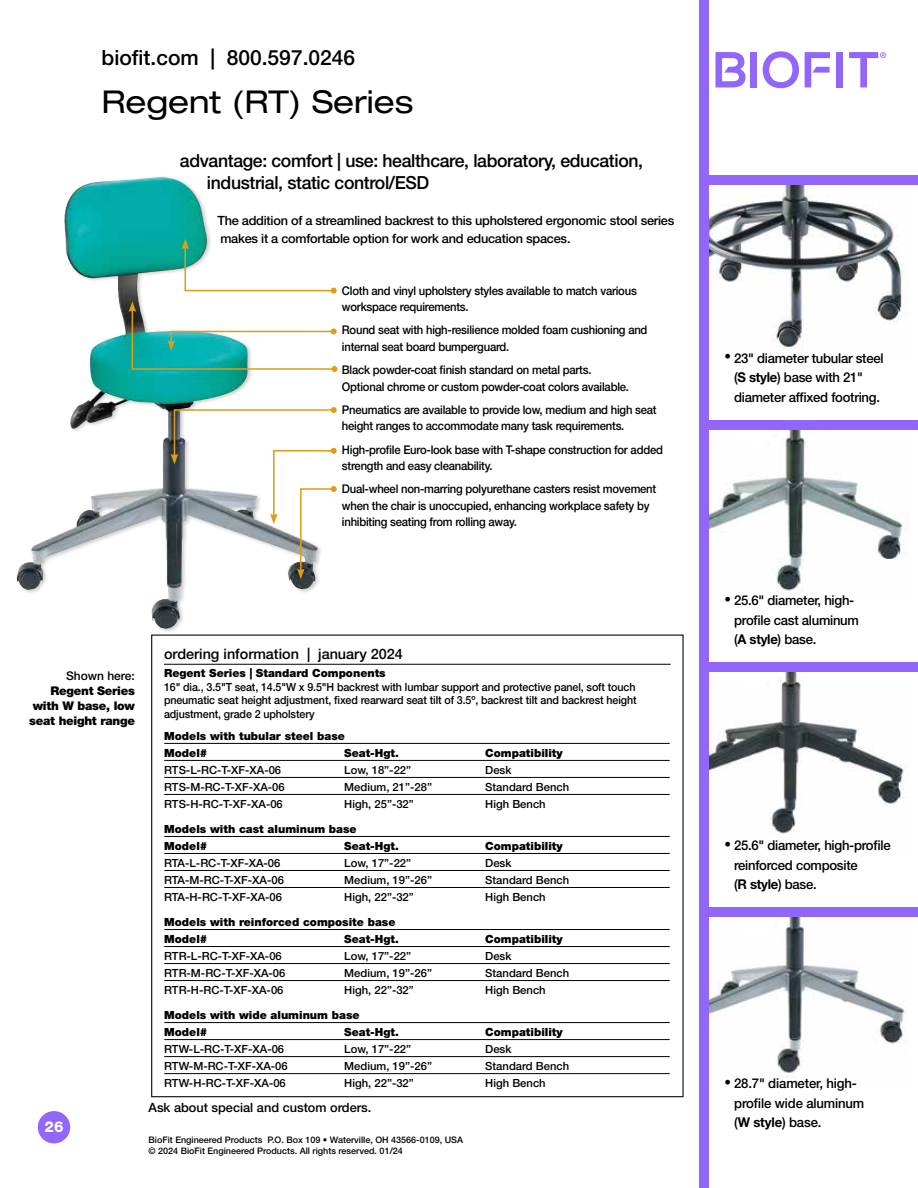
<style>
.page{position:relative;width:918px;height:1188px;background:#fff}
.page>*{position:absolute;margin:0;border:0;box-sizing:border-box;transform-origin:0 0}
.t1{font:expanded 31.5px "Helvetica Neue LT Std";color:#000}
.t2{font:500 21px "Helvetica Neue LT Std";color:#000}
.t3{font:500 18px/21.6px "Helvetica Neue LT Std";letter-spacing:-.02em;color:#000}
.t4{font:800 15px "Helvetica Neue LT Std";color:#fff}
.t5{font:500 14.4px "Helvetica Neue LT Std";color:#000}
.t6{font:500 13.5px/19.5px "Helvetica Neue LT Std";letter-spacing:-.02em;color:#000}
.t7{font:500 12.75px/18px "Helvetica Neue LT Std";letter-spacing:-.02em;color:#000}
.t8{font:500 12.75px "Helvetica Neue LT Std";color:#000}
.t9{font:500 12px/16.5px "Helvetica Neue LT Std";letter-spacing:-.02em;color:#000;scale:.94 1}
.t10{font:900 12px/15px "Helvetica Neue LT Std";letter-spacing:-.02em;color:#000;text-align:justify}
.t11{font:500 12px "Helvetica Neue LT Std";color:#000}
.t12{font:500 11.25px "Helvetica Neue LT Std";color:#000}
.t13{font:900 11.25px/17px "Helvetica Neue LT Std";color:#000}
.t14{font:500 11.25px/13.5px "Helvetica Neue LT Std";color:#000;text-align:justify;scale:.95 1}
.t15{font:500 9px/10.8px "Helvetica Neue LT Std";color:#000}
.s1{font-weight:700}
</style>
<div class="page">
<div style="left:38px;top:1111px;width:32px;height:32px;background:#9265fb;border-radius:50%"></div>
<img style="left:709px;top:917px;width:197px;height:161px">
<img style="left:709px;top:671px;width:201px;height:169px">
<img style="left:709px;top:429px;width:201px;height:162px">
<img style="left:709px;top:185px;width:198px;height:166px">
<div style="left:706px;top:420px;width:212px;height:9px;background:#9265fb"></div>
<div style="left:706px;top:176px;width:212px;height:9px;background:#9265fb"></div>
<div style="left:706px;top:908px;width:212px;height:9px;background:#9265fb"></div>
<div style="left:706px;top:662px;width:212px;height:9px;background:#9265fb"></div>
<div style="left:699px;top:0;width:10px;height:1188px;background:#9265fb"></div>
<hr style="left:164px;top:664px;width:507px;height:1px;background:#000">
<div style="left:15px;top:175px;width:308px;height:459px;background:#000;opacity:.2"></div>
<img style="left:64px;top:177px;width:93px;height:213px">
<svg style="left:181px;top:239px;width:156px;height:55px"></svg>
<svg style="left:171px;top:407px;width:166px;height:172px"></svg>
<svg style="left:129px;top:301px;width:208px;height:71px"></svg>
<hr style="left:164px;top:743px;width:506px;height:1px;background:#000">
<hr style="left:164px;top:760px;width:506px;height:1px;background:#000">
<hr style="left:164px;top:777px;width:506px;height:1px;background:#000">
<hr style="left:164px;top:794px;width:506px;height:1px;background:#000">
<hr style="left:164px;top:836px;width:506px;height:1px;background:#000">
<hr style="left:164px;top:853px;width:506px;height:1px;background:#000">
<hr style="left:164px;top:870px;width:506px;height:1px;background:#000">
<hr style="left:164px;top:887px;width:506px;height:1px;background:#000">
<hr style="left:164px;top:929px;width:506px;height:1px;background:#000">
<hr style="left:164px;top:946px;width:506px;height:1px;background:#000">
<hr style="left:164px;top:963px;width:506px;height:1px;background:#000">
<hr style="left:164px;top:980px;width:506px;height:1px;background:#000">
<hr style="left:164px;top:1022px;width:506px;height:1px;background:#000">
<hr style="left:164px;top:1039px;width:506px;height:1px;background:#000">
<hr style="left:164px;top:1056px;width:506px;height:1px;background:#000">
<hr style="left:164px;top:1073px;width:506px;height:1px;background:#000">
<div style="left:750px;top:52px;width:7px;height:35px;background:#9265fb"></div>
<svg style="left:763px;top:51px;width:36px;height:37px"></svg>
<div style="left:837px;top:52px;width:6px;height:35px;background:#9265fb"></div>
<svg style="left:716px;top:52px;width:30px;height:35px"></svg>
<svg style="left:805px;top:52px;width:25px;height:35px"></svg>
<svg style="left:849px;top:52px;width:37px;height:35px"></svg>
<h2 class="t2" style="left:102px;top:45px;width:255px">biofit.com | 800.597.0246</h2>
<h1 class="t1" style="left:102px;top:82px;width:314px">Regent (RT) Series</h1>
<h3 class="t3" style="left:207px;top:150px;width:438px;text-indent:-27px">advantage: comfort | use: healthcare, laboratory, education, industrial, static control/ESD</h3>
<p class="t7" style="left:217px;top:212px;width:458px">The addition of a streamlined backrest to this upholstered ergonomic stool series makes it a comfortable option for work and education spaces.</p>
<p class="t9" style="left:342px;top:282px;width:315px">Cloth and vinyl upholstery styles available to match various workspace requirements.</p>
<p class="t9" style="left:342px;top:322px;width:327px">Round seat with high-resilience molded foam cushioning and internal seat board bumperguard.</p>
<p class="t9" style="left:342px;top:361px;width:307px">Black powder-coat finish standard on metal parts.<br>Optional chrome or custom powder-coat colors available.</p>
<p class="t9" style="left:342px;top:401px;width:336px">Pneumatics are available to provide low, medium and high seat height ranges to accommodate many task requirements.</p>
<p class="t9" style="left:342px;top:441px;width:343px">High-profile Euro-look base with T-shape construction for added strength and easy cleanability.</p>
<p class="t9" style="left:342px;top:481px;width:336px">Dual-wheel non-marring polyurethane casters resist movement when the chair is unoccupied, enhancing workplace safety by inhibiting seating from rolling away.</p>
<p class="t11" style="left:66px;top:669px;width:70px">Shown here:</p>
<p class="t10" style="left:29px;top:683px;width:107px;text-indent:21px">Regent Series with W base, low seat height range</p>
<p class="t4" style="left:45px;top:1118px;width:20px">26</p>
<p class="t5" style="left:164px;top:645px;width:240px">ordering information | january 2024</p>
<p class="t13" style="left:164px;top:665px;width:223px">Regent Series | Standard Components</p>
<p class="t14" style="left:164px;top:680px;width:499px">16" dia., 3.5"T seat, 14.5"W x 9.5"H backrest with lumbar support and protective panel, soft touch pneumatic seat height adjustment, fixed rearward seat tilt of 3.5º, backrest tilt and backrest height adjustment, grade 2 upholstery</p>
<p class="t13" style="left:164px;top:727px;width:182px">Models with tubular steel base<br>Model#</p>
<p class="t13" style="left:344px;top:744px;width:56px">Seat-Hgt.</p>
<p class="t13" style="left:485px;top:744px;width:79px">Compatibility</p>
<p class="t12" style="left:164px;top:763px;width:118px">RTS-L-RC-T-XF-XA-06</p>
<p class="t12" style="left:344px;top:763px;width:68px">Low, 18”-22”</p>
<p class="t12" style="left:485px;top:763px;width:28px">Desk</p>
<p class="t12" style="left:164px;top:780px;width:122px">RTS-M-RC-T-XF-XA-06</p>
<p class="t12" style="left:344px;top:780px;width:89px">Medium, 21”-28”</p>
<p class="t12" style="left:485px;top:780px;width:86px">Standard Bench</p>
<p class="t12" style="left:164px;top:797px;width:120px">RTS-H-RC-T-XF-XA-06</p>
<p class="t12" style="left:344px;top:797px;width:71px">High, 25”-32”</p>
<p class="t12" style="left:485px;top:797px;width:62px">High Bench</p>
<p class="t13" style="left:164px;top:820px;width:194px">Models with cast aluminum base<br>Model#</p>
<p class="t13" style="left:344px;top:837px;width:56px">Seat-Hgt.</p>
<p class="t13" style="left:485px;top:837px;width:79px">Compatibility</p>
<p class="t12" style="left:164px;top:856px;width:118px">RTA-L-RC-T-XF-XA-06</p>
<p class="t12" style="left:344px;top:856px;width:68px">Low, 17”-22”</p>
<p class="t12" style="left:485px;top:856px;width:28px">Desk</p>
<p class="t12" style="left:164px;top:873px;width:121px">RTA-M-RC-T-XF-XA-06</p>
<p class="t12" style="left:344px;top:873px;width:89px">Medium, 19”-26”</p>
<p class="t12" style="left:485px;top:873px;width:86px">Standard Bench</p>
<p class="t12" style="left:164px;top:890px;width:119px">RTA-H-RC-T-XF-XA-06</p>
<p class="t12" style="left:344px;top:890px;width:71px">High, 22”-32”</p>
<p class="t12" style="left:485px;top:890px;width:62px">High Bench</p>
<p class="t13" style="left:164px;top:913px;width:233px">Models with reinforced composite base<br>Model#</p>
<p class="t13" style="left:344px;top:930px;width:56px">Seat-Hgt.</p>
<p class="t13" style="left:485px;top:930px;width:79px">Compatibility</p>
<p class="t12" style="left:164px;top:949px;width:119px">RTR-L-RC-T-XF-XA-06</p>
<p class="t12" style="left:344px;top:949px;width:68px">Low, 17”-22”</p>
<p class="t12" style="left:485px;top:949px;width:28px">Desk</p>
<p class="t12" style="left:164px;top:966px;width:123px">RTR-M-RC-T-XF-XA-06</p>
<p class="t12" style="left:344px;top:966px;width:89px">Medium, 19”-26”</p>
<p class="t12" style="left:485px;top:966px;width:86px">Standard Bench</p>
<p class="t12" style="left:164px;top:983px;width:121px">RTR-H-RC-T-XF-XA-06</p>
<p class="t12" style="left:344px;top:983px;width:71px">High, 22”-32”</p>
<p class="t12" style="left:485px;top:983px;width:62px">High Bench</p>
<p class="t13" style="left:164px;top:1006px;width:197px">Models with wide aluminum base<br>Model#</p>
<p class="t13" style="left:344px;top:1023px;width:56px">Seat-Hgt.</p>
<p class="t13" style="left:485px;top:1023px;width:79px">Compatibility</p>
<p class="t12" style="left:164px;top:1042px;width:121px">RTW-L-RC-T-XF-XA-06</p>
<p class="t12" style="left:344px;top:1042px;width:68px">Low, 17”-22”</p>
<p class="t12" style="left:485px;top:1042px;width:28px">Desk</p>
<p class="t12" style="left:164px;top:1059px;width:125px">RTW-M-RC-T-XF-XA-06</p>
<p class="t12" style="left:344px;top:1059px;width:89px">Medium, 19”-26”</p>
<p class="t12" style="left:485px;top:1059px;width:86px">Standard Bench</p>
<p class="t12" style="left:164px;top:1076px;width:123px">RTW-H-RC-T-XF-XA-06</p>
<p class="t12" style="left:344px;top:1076px;width:71px">High, 22”-32”</p>
<p class="t12" style="left:485px;top:1076px;width:62px">High Bench</p>
<p class="t8" style="left:148px;top:1100px;width:224px">Ask about special and custom orders.</p>
<p class="t15" style="left:148px;top:1135px;width:316px">BioFit Engineered Products P.O. Box 109 • Waterville, OH 43566-0109, USA © 2024 BioFit Engineered Products. All rights reserved. 01/24</p>
<p class="t6" style="left:734px;top:348px;width:151px;text-indent:-10px">• 23" diameter tubular steel (<span class="s1">S style</span>) base with 21" diameter affixed footring.</p>
<p class="t6" style="left:734px;top:591px;width:126px;text-indent:-10px">• 25.6" diameter, high&shy;profile cast aluminum (<span class="s1">A style</span>) base.</p>
<p class="t6" style="left:734px;top:836px;width:158px;text-indent:-10px">• 25.6" diameter, high-profile reinforced composite<br>(<span class="s1">R style</span>) base.</p>
<p class="t6" style="left:734px;top:1074px;width:132px;text-indent:-10px">• 28.7" diameter, high&shy;profile wide aluminum (<span class="s1">W style</span>) base.</p>
</div>
